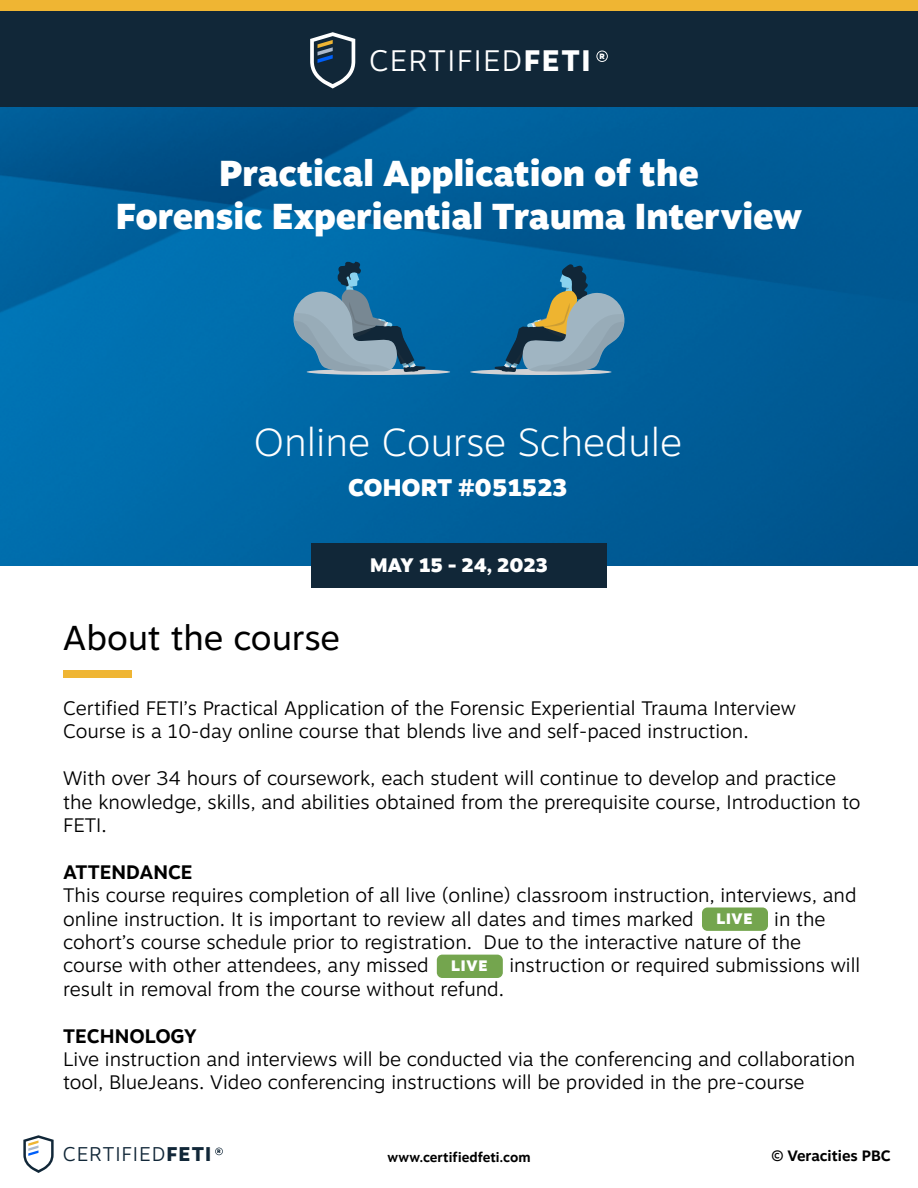
<style>
.page{position:relative;width:918px;height:1188px;background:#fff}
.page>*{position:absolute;margin:0;border:0;box-sizing:border-box;transform-origin:0 0}
.t1{font:100 39px "Motiva Sans";color:#fff}
.t2{font:900 36px/43.2px "Motiva Sans";color:#fff;text-align:center}
.t3{font:34.5px "Motiva Sans";color:#000}
.t4{font:300 29.55px "Motiva Sans";letter-spacing:.05em;color:#fff}
.t5{font:900 24px "Motiva Sans";color:#fff}
.t6{font:300 19.8px "Motiva Sans";letter-spacing:.05em;color:#112738}
.t7{font:300 19.5px/23.4px "Motiva Sans";color:#000}
.t8{font:700 19.5px "Motiva Sans";color:#000}
.t9{font:900 19.5px "Motiva Sans";color:#fff}
.t10{font:900 15.15px "Motiva Sans";letter-spacing:.05em;color:#fff}
.t11{font:700 15px "Motiva Sans";color:#000}
.t12{font:700 13.5px "Motiva Sans";color:#000}
.t13{font:900 7.65px "Motiva Sans";color:#fff}
.t14{font:900 5.1px "Motiva Sans";color:#112738}
.s1{font-weight:800}
</style>
<div class="page">
<img style="left:0;top:107px;width:918px;height:459px">
<div style="left:307px;top:369px;width:143px;height:6px;background:#d1d1d4;border-radius:50%"></div>
<svg style="left:292px;top:262px;width:134px;height:111px;background:#4180a5"></svg>
<svg style="left:470px;top:369px;width:142px;height:6px"></svg>
<svg style="left:494px;top:264px;width:132px;height:109px;background:#497f9a"></svg>
<div style="left:0;top:0;width:918px;height:106px;background:#112738"></div>
<svg style="left:310px;top:32px;width:45px;height:57px"></svg>
<svg style="left:596px;top:51px;width:12px;height:11px"></svg>
<div style="left:0;top:0;width:918px;height:10px;background:#efb533"></div>
<div style="left:311px;top:543px;width:296px;height:45px;background:#112738"></div>
<div style="left:63px;top:670px;width:69px;height:8px;background:#efb533"></div>
<div style="left:702px;top:908px;width:66px;height:23px;background:#74a54e;border-radius:5px"></div>
<svg style="left:23px;top:1135px;width:31px;height:38px"></svg>
<svg style="left:215px;top:1148px;width:8px;height:7px"></svg>
<div style="left:437px;top:955px;width:66px;height:23px;background:#74a54e;border-radius:5px"></div>
<h3 class="t4" style="left:369px;top:39px;width:223px">CERTIFIED<span class="s1">FETI</span></h3>
<p class="t13" style="left:599px;top:50px;width:7px">R</p>
<h2 class="t2" style="left:116px;top:151px;width:688px">Practical Application of the<br>Forensic Experiential Trauma Interview</h2>
<h1 class="t1" style="left:254px;top:414px;width:430px">Online Course Schedule</h1>
<p class="t5" style="left:348px;top:470px;width:221px">COHORT #051523</p>
<h3 class="t3" style="left:63px;top:612px;width:279px">About the course</h3>
<p class="t9" style="left:370px;top:551px;width:179px">MAY 15 - 24, 2023</p>
<p class="t7" style="left:63px;top:696px;width:734px">Certified FETI’s Practical Application of the Forensic Experiential Trauma Interview<br>Course is a 10-day online course that blends live and self-paced instruction.</p>
<p class="t7" style="left:63px;top:766px;width:799px">With over 34 hours of coursework, each student will continue to develop and practice the knowledge, skills, and abilities obtained from the prerequisite course, Introduction to<br>FETI.</p>
<p class="t8" style="left:63px;top:857px;width:131px">ATTENDANCE</p>
<p class="t7" style="left:63px;top:883px;width:795px">This course requires completion of all live (online) classroom instruction, interviews, and online instruction. It is important to review all dates and times marked</p>
<p class="t7" style="left:63px;top:906px;width:764px;text-indent:711px">in the cohort’s course schedule prior to registration. Due to the interactive nature of the course with other attendees, any missed</p>
<p class="t10" style="left:716px;top:908px;width:38px">LIVE</p>
<p class="t7" style="left:509px;top:953px;width:352px">instruction or required submissions will</p>
<p class="t10" style="left:451px;top:955px;width:38px">LIVE</p>
<p class="t7" style="left:63px;top:977px;width:442px">result in removal from the course without refund.</p>
<p class="t8" style="left:63px;top:1021px;width:135px">TECHNOLOGY</p>
<p class="t7" style="left:63px;top:1047px;width:793px">Live instruction and interviews will be conducted via the conferencing and collaboration tool, BlueJeans. Video conferencing instructions will be provided in the pre-course</p>
<p class="t6" style="left:63px;top:1140px;width:150px">CERTIFIED<span class="s1">FETI</span></p>
<p class="t14" style="left:217px;top:1148px;width:5px">R</p>
<p class="t12" style="left:387px;top:1147px;width:145px">www.certifiedfeti.com</p>
<p class="t11" style="left:771px;top:1144px;width:121px">© Veracities PBC</p>
</div>
